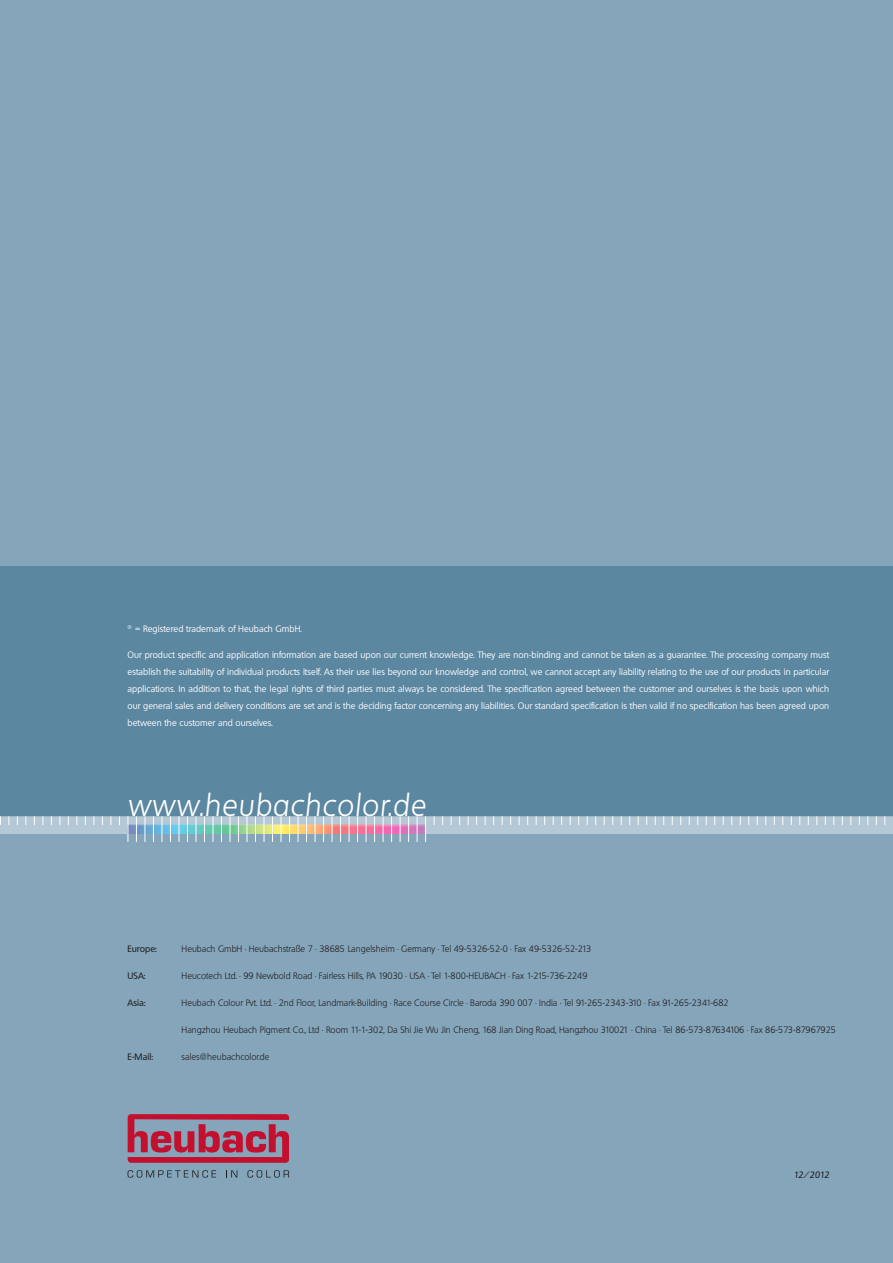
<style>
.page{position:relative;width:893px;height:1263px;background:#85a5bb}
.page>*{position:absolute;margin:0;border:0;box-sizing:border-box;transform-origin:0 0}
.t1{font:italic 300 30px "Quebec";letter-spacing:.03em;color:#fff}
.t2{font:9px/17px "Quebec";letter-spacing:.005em;color:#fff;text-align:justify}
.t3{font:300 9px "Quebec";color:#231f20}
.t4{font:500 9px "Quebec";color:#231f20}
.t5{font:italic 500 9px "Quebec";letter-spacing:-.075em;color:#231f20}
</style>
<div class="page">
<div style="left:0;top:566px;width:893px;height:250px;background:#5c87a1"></div>
<svg style="left:0;top:816px;width:893px;height:17px;background:#b7c5cf"></svg>
<svg style="left:425px;top:816px;width:1px;height:26px"></svg>
<svg style="left:417px;top:816px;width:1px;height:26px"></svg>
<svg style="left:408px;top:816px;width:1px;height:26px"></svg>
<svg style="left:400px;top:816px;width:1px;height:26px"></svg>
<svg style="left:391px;top:816px;width:1px;height:26px"></svg>
<svg style="left:383px;top:816px;width:1px;height:26px"></svg>
<svg style="left:374px;top:816px;width:1px;height:26px"></svg>
<svg style="left:366px;top:816px;width:1px;height:26px"></svg>
<svg style="left:357px;top:816px;width:1px;height:26px"></svg>
<svg style="left:349px;top:816px;width:1px;height:26px"></svg>
<svg style="left:340px;top:816px;width:1px;height:26px"></svg>
<svg style="left:332px;top:816px;width:1px;height:26px"></svg>
<svg style="left:323px;top:816px;width:1px;height:26px"></svg>
<svg style="left:315px;top:816px;width:1px;height:26px"></svg>
<svg style="left:306px;top:816px;width:1px;height:26px"></svg>
<svg style="left:298px;top:816px;width:1px;height:26px"></svg>
<svg style="left:289px;top:816px;width:1px;height:26px"></svg>
<svg style="left:281px;top:816px;width:1px;height:26px"></svg>
<svg style="left:272px;top:816px;width:1px;height:26px"></svg>
<svg style="left:264px;top:816px;width:1px;height:26px"></svg>
<svg style="left:255px;top:816px;width:1px;height:26px"></svg>
<svg style="left:247px;top:816px;width:1px;height:26px"></svg>
<svg style="left:238px;top:816px;width:1px;height:26px"></svg>
<svg style="left:230px;top:816px;width:1px;height:26px"></svg>
<svg style="left:221px;top:816px;width:1px;height:26px"></svg>
<svg style="left:213px;top:816px;width:1px;height:26px"></svg>
<svg style="left:204px;top:816px;width:1px;height:26px"></svg>
<svg style="left:196px;top:816px;width:1px;height:26px"></svg>
<svg style="left:187px;top:816px;width:1px;height:26px"></svg>
<svg style="left:179px;top:816px;width:1px;height:26px"></svg>
<svg style="left:170px;top:816px;width:1px;height:26px"></svg>
<svg style="left:162px;top:816px;width:1px;height:26px"></svg>
<svg style="left:153px;top:816px;width:1px;height:26px"></svg>
<svg style="left:145px;top:816px;width:1px;height:26px"></svg>
<svg style="left:136px;top:816px;width:1px;height:26px"></svg>
<svg style="left:128px;top:816px;width:1px;height:26px"></svg>
<svg style="left:128px;top:1170px;width:88px;height:7px"></svg>
<svg style="left:226px;top:1170px;width:11px;height:7px"></svg>
<svg style="left:247px;top:1170px;width:42px;height:7px"></svg>
<svg style="left:128px;top:1114px;width:161px;height:49px"></svg>
<p class="t2" style="left:128px;top:620px;width:176px"><sup>®</sup> = Registered trademark of Heubach GmbH.</p>
<p class="t2" style="left:128px;top:646px;width:703px">Our product specific and application information are based upon our current knowledge. They are non-binding and cannot be taken as a guarantee. The processing company must establish the suitability of individual products itself. As their use lies beyond our knowledge and control, we cannot accept any liability relating to the use of our products in particular applications. In addition to that, the legal rights of third parties must always be considered. The specification agreed between the customer and ourselves is the basis upon which our general sales and delivery conditions are set and is the deciding factor concerning any liabilities. Our standard specification is then valid if no specification has been agreed upon between the customer and ourselves.</p>
<h1 class="t1" style="left:128px;top:786px;width:300px">www.heubachcolor.de</h1>
<p class="t4" style="left:128px;top:943px;width:31px">Europe:</p>
<p class="t3" style="left:182px;top:943px;width:411px">Heubach GmbH · Heubachstraße 7 · 38685 Langelsheim · Germany · Tel 49-5326-52-0 · Fax 49-5326-52-213</p>
<p class="t4" style="left:128px;top:970px;width:20px">USA:</p>
<p class="t3" style="left:182px;top:970px;width:407px">Heucotech Ltd. · 99 Newbold Road · Fairless Hills, PA 19030 · USA · Tel 1-800-HEUBACH · Fax 1-215-736-2249</p>
<p class="t4" style="left:128px;top:997px;width:20px">Asia:</p>
<p class="t3" style="left:182px;top:997px;width:549px">Heubach Colour Pvt. Ltd. · 2nd Floor, Landmark-Building · Race Course Circle · Baroda 390 007 · India · Tel 91-265-2343-310 · Fax 91-265-2341-682</p>
<p class="t3" style="left:182px;top:1024px;width:656px">Hangzhou Heubach Pigment Co., Ltd · Room 11-1-302, Da Shi Jie Wu Jin Cheng, 168 Jian Ding Road, Hangzhou 310021 · China · Tel 86-573-87634106 · Fax 86-573-87967925</p>
<p class="t4" style="left:128px;top:1051px;width:27px">E-Mail:</p>
<p class="t3" style="left:182px;top:1051px;width:90px">sales@heubachcolor.de</p>
<p class="t5" style="left:794px;top:1169px;width:37px">12/2012</p>
</div>
